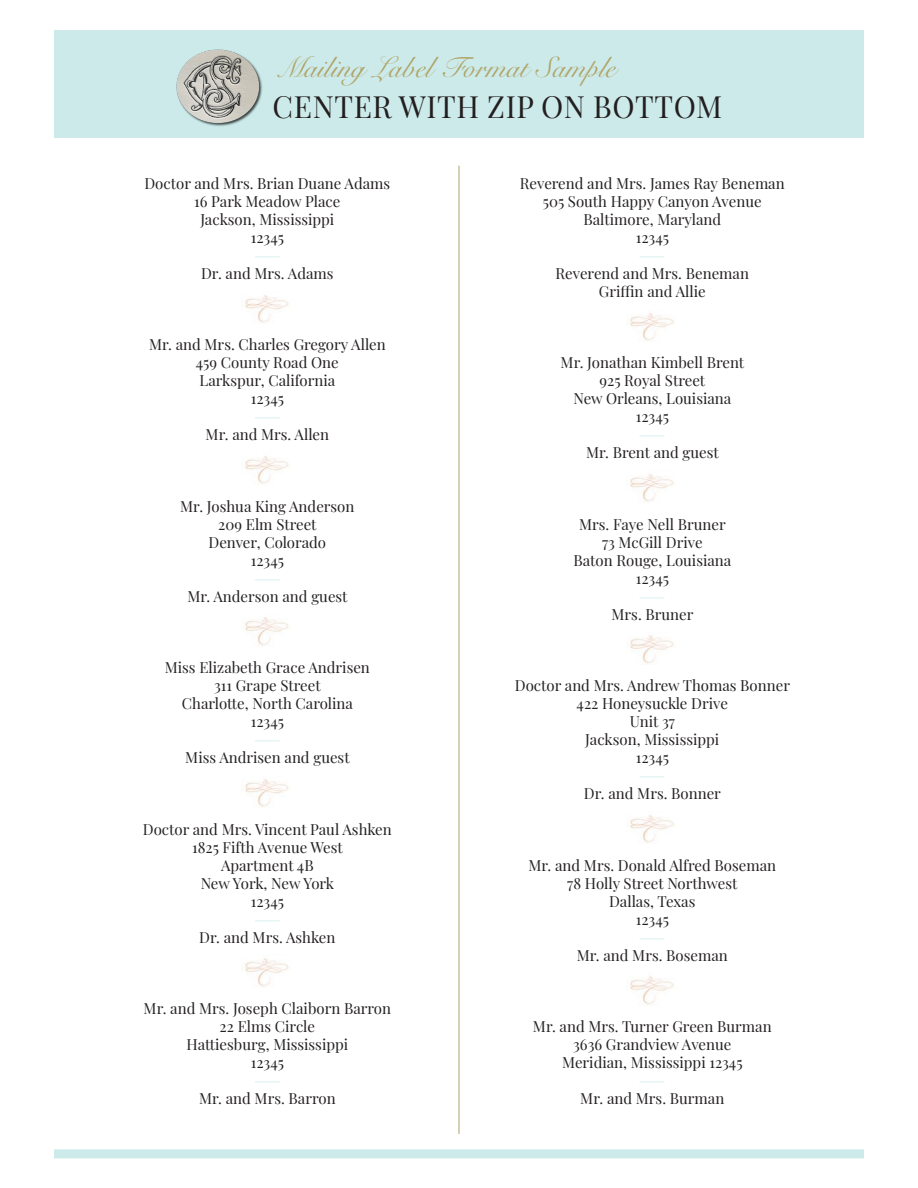
<style>
.page{position:relative;width:918px;height:1188px;background:#fff}
.page>*{position:absolute;margin:0;border:0;box-sizing:border-box;transform-origin:0 0}
.t1{font:30px "Snell BT";color:#afa467}
.t2{font:30px "Playfair Display";letter-spacing:.02em;color:#231f20}
.t3{font:15px "Playfair Display";color:#231f20}
.t4{font:15px "Playfair Display";letter-spacing:-.02em;color:#231f20}
.t5{font:15px "Playfair Display";color:#cceaea;scale:2.22 1}
</style>
<div class="page">
<div style="left:54px;top:30px;width:810px;height:108px;background:#cceaea"></div>
<div style="left:54px;top:1149px;width:810px;height:9px;background:#cceaea"></div>
<img style="left:244px;top:295px;width:45px;height:29px">
<img style="left:244px;top:456px;width:45px;height:29px">
<img style="left:244px;top:617px;width:45px;height:30px">
<img style="left:244px;top:779px;width:45px;height:29px">
<img style="left:244px;top:958px;width:45px;height:30px">
<img style="left:629px;top:313px;width:45px;height:29px">
<img style="left:629px;top:474px;width:45px;height:29px">
<img style="left:629px;top:635px;width:45px;height:30px">
<img style="left:629px;top:815px;width:45px;height:29px">
<img style="left:629px;top:976px;width:45px;height:30px">
<img style="left:176px;top:49px;width:87px;height:78px">
<hr style="left:459px;top:166px;width:1px;height:968px;background:#afa467">
<p class="t1" style="left:288px;top:49px;width:338px">MailingLabel Format Sample</p>
<p class="t2" style="left:273px;top:83px;width:451px">CENTER WITH ZIP ON BOTTOM</p>
<p class="t3" style="left:144px;top:172px;width:247px">Doctor and Mrs. Brian Duane Adams</p>
<p class="t3" style="left:194px;top:190px;width:148px">16 Park Meadow Place</p>
<p class="t3" style="left:200px;top:208px;width:135px">Jackson, Mississippi</p>
<p class="t3" style="left:251px;top:226px;width:35px">12345</p>
<p class="t5" style="left:253px;top:244px;width:14px">—</p>
<p class="t3" style="left:201px;top:262px;width:134px">Dr. and Mrs. Adams</p>
<p class="t3" style="left:149px;top:333px;width:238px">Mr. and Mrs. Charles Gregory Allen</p>
<p class="t3" style="left:196px;top:351px;width:144px">459 County Road One</p>
<p class="t3" style="left:200px;top:369px;width:137px">Larkspur, California</p>
<p class="t3" style="left:251px;top:387px;width:35px">12345</p>
<p class="t3" style="left:206px;top:423px;width:125px">Mr. and Mrs. Allen</p>
<p class="t3" style="left:180px;top:494px;width:176px">Mr. Joshua King Anderson</p>
<p class="t3" style="left:218px;top:512px;width:100px">209 Elm Street</p>
<p class="t3" style="left:209px;top:530px;width:119px">Denver, Colorado</p>
<p class="t3" style="left:251px;top:548px;width:35px">12345</p>
<p class="t5" style="left:253px;top:566px;width:14px">—</p>
<p class="t3" style="left:187px;top:584px;width:162px">Mr. Anderson and guest</p>
<p class="t3" style="left:165px;top:656px;width:207px">Miss Elizabeth Grace Andrisen</p>
<p class="t3" style="left:214px;top:674px;width:108px">311 Grape Street</p>
<p class="t3" style="left:182px;top:692px;width:173px">Charlotte, North Carolina</p>
<p class="t3" style="left:251px;top:710px;width:35px">12345</p>
<p class="t5" style="left:253px;top:728px;width:14px">—</p>
<p class="t3" style="left:185px;top:746px;width:166px">Miss Andrisen and guest</p>
<p class="t3" style="left:143px;top:817px;width:251px">Doctor and Mrs. Vincent Paul Ashken</p>
<p class="t3" style="left:192px;top:835px;width:152px">1825 Fifth Avenue West</p>
<p class="t3" style="left:221px;top:853px;width:94px">Apartment 4B</p>
<p class="t4" style="left:201px;top:871px;width:135px">New York, New York</p>
<p class="t3" style="left:251px;top:889px;width:35px">12345</p>
<p class="t5" style="left:253px;top:907px;width:14px">—</p>
<p class="t3" style="left:199px;top:925px;width:138px">Dr. and Mrs. Ashken</p>
<p class="t3" style="left:144px;top:997px;width:249px">Mr. and Mrs. Joseph Claiborn Barron</p>
<p class="t3" style="left:220px;top:1015px;width:97px">22 Elms Circle</p>
<p class="t3" style="left:186px;top:1033px;width:163px">Hattiesburg, Mississippi</p>
<p class="t3" style="left:251px;top:1051px;width:35px">12345</p>
<p class="t5" style="left:253px;top:1069px;width:14px">—</p>
<p class="t3" style="left:199px;top:1087px;width:138px">Mr. and Mrs. Barron</p>
<p class="t3" style="left:520px;top:172px;width:266px">Reverend and Mrs. James Ray Beneman</p>
<p class="t3" style="left:543px;top:190px;width:220px">505 South Happy Canyon Avenue</p>
<p class="t3" style="left:583px;top:208px;width:139px">Baltimore, Maryland</p>
<p class="t3" style="left:636px;top:226px;width:35px">12345</p>
<p class="t5" style="left:638px;top:244px;width:14px">—</p>
<p class="t3" style="left:556px;top:262px;width:195px">Reverend and Mrs. Beneman</p>
<p class="t3" style="left:599px;top:280px;width:108px">Griffin and Allie</p>
<p class="t3" style="left:561px;top:351px;width:185px">Mr. Jonathan Kimbell Brent</p>
<p class="t3" style="left:600px;top:369px;width:107px">925 Royal Street</p>
<p class="t3" style="left:573px;top:387px;width:159px">New Orleans, Louisiana</p>
<p class="t3" style="left:636px;top:405px;width:35px">12345</p>
<p class="t3" style="left:586px;top:441px;width:134px">Mr. Brent and guest</p>
<p class="t3" style="left:579px;top:512px;width:148px">Mrs. Faye Nell Bruner</p>
<p class="t3" style="left:602px;top:530px;width:102px">73 McGill Drive</p>
<p class="t3" style="left:573px;top:548px;width:159px">Baton Rouge, Louisiana</p>
<p class="t3" style="left:636px;top:566px;width:35px">12345</p>
<p class="t5" style="left:638px;top:584px;width:14px">—</p>
<p class="t3" style="left:612px;top:602px;width:83px">Mrs. Bruner</p>
<p class="t3" style="left:515px;top:674px;width:277px">Doctor and Mrs. Andrew Thomas Bonner</p>
<p class="t3" style="left:577px;top:692px;width:153px">422 Honeysuckle Drive</p>
<p class="t3" style="left:630px;top:710px;width:46px">Unit 37</p>
<p class="t3" style="left:585px;top:728px;width:135px">Jackson, Mississippi</p>
<p class="t3" style="left:636px;top:746px;width:35px">12345</p>
<p class="t5" style="left:638px;top:764px;width:14px">—</p>
<p class="t3" style="left:584px;top:782px;width:139px">Dr. and Mrs. Bonner</p>
<p class="t3" style="left:528px;top:853px;width:249px">Mr. and Mrs. Donald Alfred Boseman</p>
<p class="t3" style="left:567px;top:871px;width:172px">78 Holly Street Northwest</p>
<p class="t3" style="left:609px;top:889px;width:88px">Dallas, Texas</p>
<p class="t3" style="left:636px;top:907px;width:35px">12345</p>
<p class="t5" style="left:638px;top:925px;width:14px">—</p>
<p class="t3" style="left:577px;top:943px;width:153px">Mr. and Mrs. Boseman</p>
<p class="t3" style="left:533px;top:1015px;width:240px">Mr. and Mrs. Turner Green Burman</p>
<p class="t3" style="left:573px;top:1033px;width:160px">3636 Grandview Avenue</p>
<p class="t3" style="left:562px;top:1051px;width:182px">Meridian, Mississippi 12345</p>
<p class="t5" style="left:638px;top:1069px;width:14px">—</p>
<p class="t3" style="left:580px;top:1087px;width:146px">Mr. and Mrs. Burman</p>
</div>
